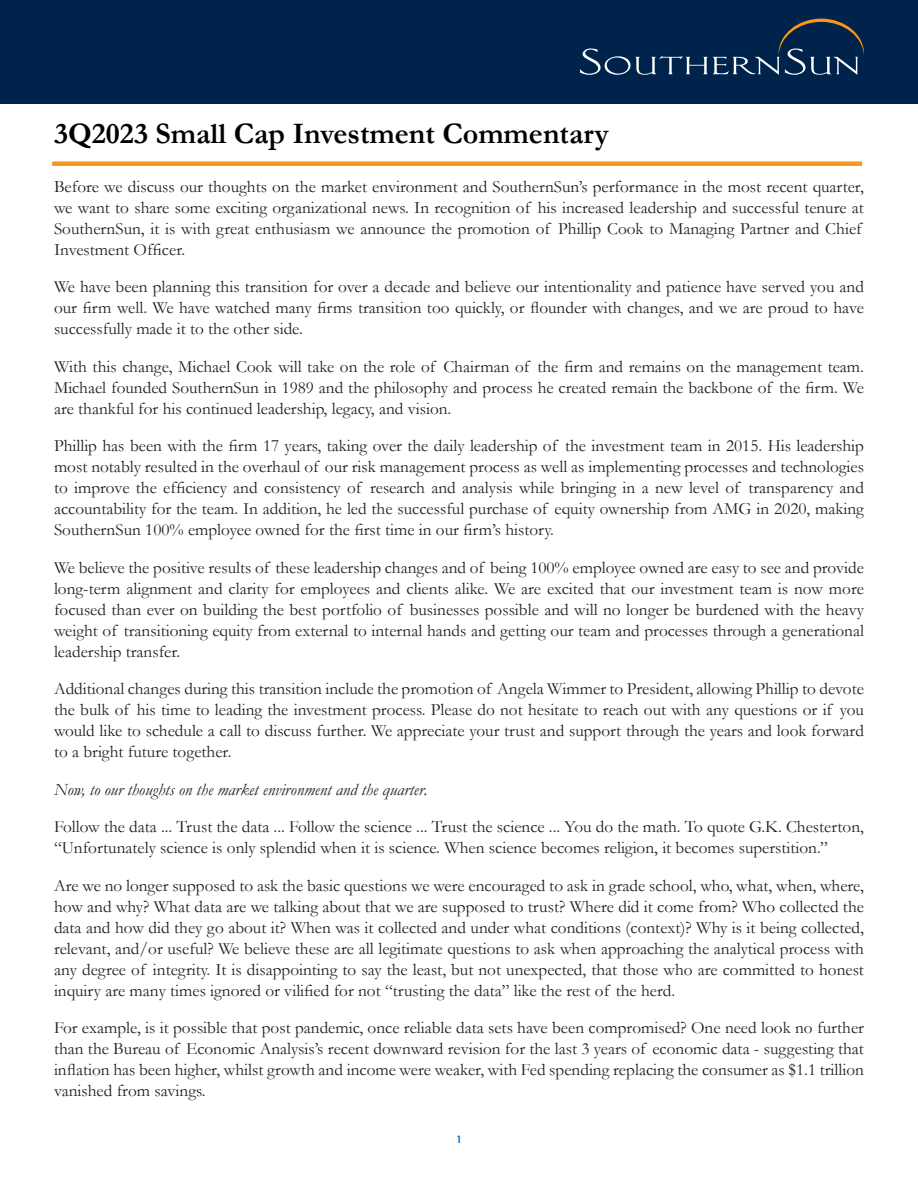
<style>
.page{position:relative;width:918px;height:1188px;background:#fff}
.page>*{position:absolute;margin:0;border:0;box-sizing:border-box;transform-origin:0 0}
.t1{font:700 30px "Garamond";color:#000}
.t2{font:17.25px/21px "Garamond";color:#231f20;text-align:justify}
.t3{font:italic 17.25px "Garamond";color:#231f20}
.t4{font:700 condensed 12px "Tw Cen";color:#0079c2}
</style>
<div class="page">
<div style="left:0;top:0;width:918px;height:104px;background:#00234c"></div>
<svg style="left:580px;top:19px;width:284px;height:56px"></svg>
<div style="left:52px;top:161px;width:810px;height:5px;background:#f7971d"></div>
<h1 class="t1" style="left:54px;top:113px;width:556px">3Q2023 Small Cap Investment Commentary</h1>
<p class="t2" style="left:54px;top:176px;width:812px;text-align:left">Before we discuss our thoughts on the market environment and SouthernSun’s performance in the most recent quarter, we want to share some exciting organizational news. In recognition of his increased leadership and successful tenure at SouthernSun, it is with great enthusiasm we announce the promotion of Phillip Cook to Managing Partner and Chief Investment Officer.</p>
<p class="t2" style="left:54px;top:276px;width:812px">We have been planning this transition for over a decade and believe our intentionality and patience have served you and our firm well. We have watched many firms transition too quickly, or flounder with changes, and we are proud to have successfully made it to the other side.</p>
<p class="t2" style="left:54px;top:355px;width:812px">With this change, Michael Cook will take on the role of Chairman of the firm and remains on the management team.<br>Michael founded SouthernSun in 1989 and the philosophy and process he created remain the backbone of the firm. We are thankful for his continued leadership, legacy, and vision.</p>
<p class="t2" style="left:54px;top:435px;width:812px">Phillip has been with the firm 17 years, taking over the daily leadership of the investment team in 2015. His leadership most notably resulted in the overhaul of our risk management process as well as implementing processes and technologies to improve the efficiency and consistency of research and analysis while bringing in a new level of transparency and accountability for the team. In addition, he led the successful purchase of equity ownership from AMG in 2020, making SouthernSun 100% employee owned for the first time in our firm’s history.</p>
<p class="t2" style="left:54px;top:556px;width:812px">We believe the positive results of these leadership changes and of being 100% employee owned are easy to see and provide long-term alignment and clarity for employees and clients alike. We are excited that our investment team is now more focused than ever on building the best portfolio of businesses possible and will no longer be burdened with the heavy weight of transitioning equity from external to internal hands and getting our team and processes through a generational leadership transfer.</p>
<p class="t2" style="left:54px;top:678px;width:812px">Additional changes during this transition include the promotion of Angela Wimmer to President, allowing Phillip to devote the bulk of his time to leading the investment process. Please do not hesitate to reach out with any questions or if you would like to schedule a call to discuss further. We appreciate your trust and support through the years and look forward to a bright future together.</p>
<p class="t3" style="left:54px;top:778px;width:375px">Now, to our thoughts on the market environment and the quarter.</p>
<p class="t2" style="left:54px;top:816px;width:811px">Follow the data ... Trust the data ... Follow the science ... Trust the science ... You do the math. To quote G.K. Chesterton, “Unfortunately science is only splendid when it is science. When science becomes religion, it becomes superstition.”</p>
<p class="t2" style="left:54px;top:874px;width:812px">Are we no longer supposed to ask the basic questions we were encouraged to ask in grade school, who, what, when, where, how and why? What data are we talking about that we are supposed to trust? Where did it come from? Who collected the data and how did they go about it? When was it collected and under what conditions (context)? Why is it being collected, relevant, and/or useful? We believe these are all legitimate questions to ask when approaching the analytical process with any degree of integrity. It is disappointing to say the least, but not unexpected, that those who are committed to honest inquiry are many times ignored or vilified for not “trusting the data” like the rest of the herd.</p>
<p class="t2" style="left:54px;top:1017px;width:812px">For example, is it possible that post pandemic, once reliable data sets have been compromised? One need look no further than the Bureau of Economic Analysis’s recent downward revision for the last 3 years of economic data - suggesting that inflation has been higher, whilst growth and income were weaker, with Fed spending replacing the consumer as $1.1 trillion vanished from savings.</p>
<p class="t4" style="left:456px;top:1132px;width:7px">1</p>
</div>
